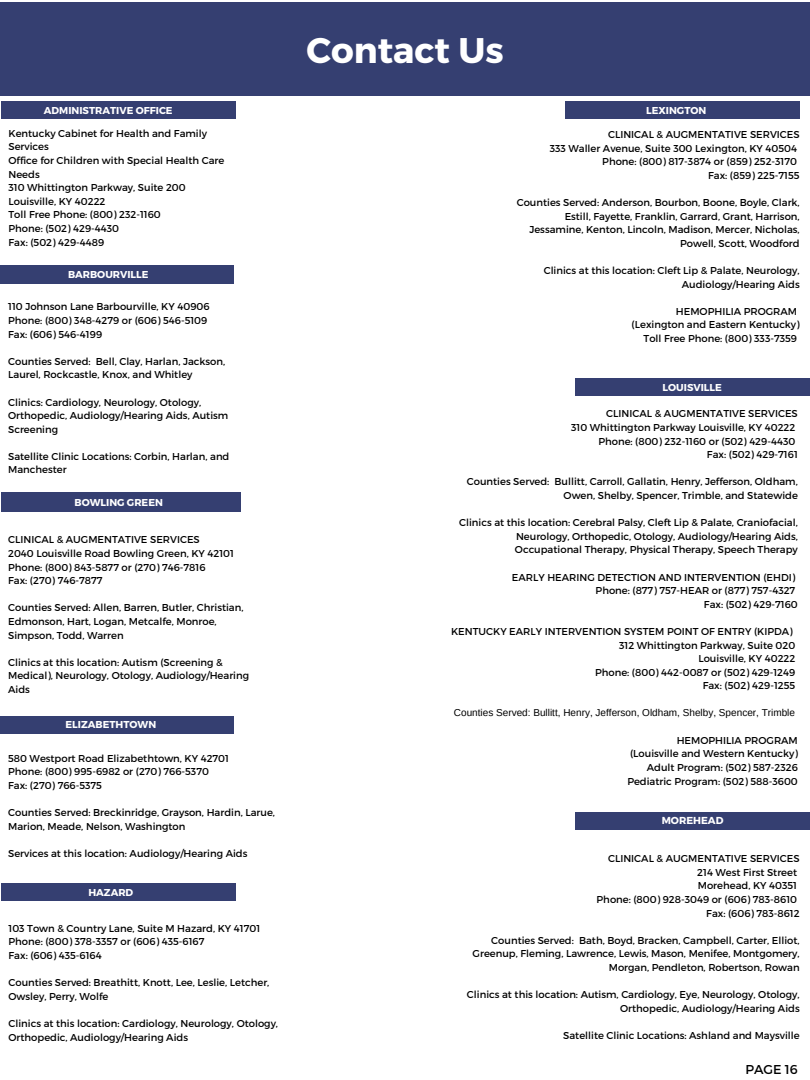
<style>
.page{position:relative;width:810px;height:1080px;background:#fff}
.page>*{position:absolute;margin:0;border:0;box-sizing:border-box;transform-origin:0 0}
.t1{font:700 35.62px "Montserrat";color:#fff}
.t2{font:12.88px "Montserrat";color:#000}
.t3{font:700 10.12px "Montserrat";color:#fff}
.t4{font:10px/13.6px "Montserrat";color:#000}
.t5{font:700 10px "Montserrat";color:#fff}
.t6{font:10px "Arimo";color:#000}
</style>
<div class="page">
<div style="left:0;top:3px;width:810px;height:93px;background:#353f71"></div>
<div style="left:0;top:265px;width:234px;height:19px;background:#353f71"></div>
<div style="left:1px;top:102px;width:235px;height:17px;background:#353f71"></div>
<div style="left:1px;top:492px;width:239px;height:19px;background:#353f71"></div>
<div style="left:0;top:716px;width:234px;height:17px;background:#353f71"></div>
<div style="left:1px;top:884px;width:235px;height:17px;background:#353f71"></div>
<div style="left:565px;top:102px;width:235px;height:17px;background:#353f71"></div>
<div style="left:575px;top:379px;width:235px;height:17px;background:#353f71"></div>
<div style="left:575px;top:812px;width:235px;height:17px;background:#353f71"></div>
<p class="t5" style="left:44px;top:104px;width:130px">ADMINISTRATIVE OFFICE</p>
<p class="t4" style="left:9px;top:126px;width:217px">Kentucky Cabinet for Health and Family<br>Services<br>Office for Children with Special Health Care<br>Needs<br>310 Whittington Parkway, Suite 200<br>Louisville, KY 40222<br>Toll Free Phone: (800) 232-1160<br>Phone: (502) 429-4430<br>Fax: (502) 429-4489</p>
<p class="t5" style="left:68px;top:268px;width:82px">BARBOURVILLE</p>
<p class="t4" style="left:8px;top:299px;width:203px">110 Johnson Lane Barbourville, KY 40906<br>Phone: (800) 348-4279 or (606) 546-5109<br>Fax: (606) 546-4199</p>
<p class="t4" style="left:8px;top:354px;width:219px">Counties Served: Bell, Clay, Harlan, Jackson,<br>Laurel, Rockcastle, Knox, and Whitley</p>
<p class="t4" style="left:8px;top:395px;width:222px">Clinics: Cardiology, Neurology, Otology,<br>Orthopedic, Audiology/Hearing Aids, Autism<br>Screening</p>
<p class="t4" style="left:8px;top:449px;width:223px">Satellite Clinic Locations: Corbin, Harlan, and<br>Manchester</p>
<p class="t5" style="left:75px;top:496px;width:90px">BOWLING GREEN</p>
<p class="t4" style="left:8px;top:533px;width:227px">CLINICAL &amp; AUGMENTATIVE SERVICES<br>2040 Louisville Road Bowling Green, KY 42101<br>Phone: (800) 843-5877 or (270) 746-7816<br>Fax: (270) 746-7877</p>
<p class="t4" style="left:8px;top:601px;width:237px">Counties Served: Allen, Barren, Butler, Christian,<br>Edmonson, Hart, Logan, Metcalfe, Monroe,<br>Simpson, Todd, Warren</p>
<p class="t4" style="left:8px;top:655px;width:243px">Clinics at this location: Autism (Screening &amp;<br>Medical), Neurology, Otology, Audiology/Hearing<br>Aids</p>
<p class="t5" style="left:66px;top:718px;width:92px">ELIZABETHTOWN</p>
<p class="t4" style="left:8px;top:751px;width:222px">580 Westport Road Elizabethtown, KY 42701<br>Phone: (800) 995-6982 or (270) 766-5370<br>Fax: (270) 766-5375</p>
<p class="t4" style="left:8px;top:805px;width:268px">Counties Served: Breckinridge, Grayson, Hardin, Larue,<br>Marion, Meade, Nelson, Washington</p>
<p class="t4" style="left:8px;top:846px;width:241px">Services at this location: Audiology/Hearing Aids</p>
<p class="t5" style="left:88px;top:886px;width:46px">HAZARD</p>
<p class="t4" style="left:9px;top:921px;width:253px">103 Town &amp; Country Lane, Suite M Hazard, KY 41701<br>Phone: (800) 378-3357 or (606) 435-6167<br>Fax: (606) 435-6164</p>
<p class="t4" style="left:9px;top:975px;width:262px">Counties Served: Breathitt, Knott, Lee, Leslie, Letcher,<br>Owsley, Perry, Wolfe</p>
<p class="t4" style="left:9px;top:1016px;width:271px">Clinics at this location: Cardiology, Neurology, Otology,<br>Orthopedic, Audiology/Hearing Aids</p>
<h1 class="t1" style="left:306px;top:28px;width:199px">Contact Us</h1>
<p class="t5" style="left:646px;top:104px;width:62px">LEXINGTON</p>
<p class="t4" style="left:550px;top:127px;width:251px;text-align:right">CLINICAL &amp; AUGMENTATIVE SERVICES<br>333 Waller Avenue, Suite 300 Lexington, KY 40504<br>Phone: (800) 817-3874 or (859) 252-3170<br>Fax: (859) 225-7155</p>
<p class="t4" style="left:517px;top:195px;width:284px;text-align:right">Counties Served: Anderson, Bourbon, Boone, Boyle, Clark, Estill, Fayette, Franklin, Garrard, Grant, Harrison, Jessamine, Kenton, Lincoln, Madison, Mercer, Nicholas, Powell, Scott, Woodford</p>
<p class="t4" style="left:544px;top:263px;width:257px;text-align:right">Clinics at this location: Cleft Lip &amp; Palate, Neurology,<br>Audiology/Hearing Aids</p>
<p class="t4" style="left:632px;top:304px;width:170px;text-align:right">HEMOPHILIA PROGRAM (Lexington and Eastern Kentucky)<br>Toll Free Phone: (800) 333-7359</p>
<p class="t5" style="left:663px;top:381px;width:61px">LOUISVILLE</p>
<p class="t4" style="left:571px;top:407px;width:228px;text-align:right">CLINICAL &amp; AUGMENTATIVE SERVICES<br>310 Whittington Parkway Louisville, KY 40222<br>Phone: (800) 232-1160 or (502) 429-4430<br>Fax: (502) 429-7161</p>
<p class="t4" style="left:467px;top:475px;width:333px;text-align:right">Counties Served: Bullitt, Carroll, Gallatin, Henry, Jefferson, Oldham,<br>Owen, Shelby, Spencer, Trimble, and Statewide</p>
<p class="t4" style="left:515px;top:515px;width:284px;text-align:justify;text-indent:-56px">Clinics at this location: Cerebral Palsy, Cleft Lip &amp; Palate, Craniofacial, Neurology, Orthopedic, Otology, Audiology/Hearing Aids, Occupational Therapy, Physical Therapy, Speech Therapy</p>
<p class="t4" style="left:512px;top:570px;width:287px;text-align:right">EARLY HEARING DETECTION AND INTERVENTION (EHDI)<br>Phone: (877) 757-HEAR or (877) 757-4327<br>Fax: (502) 429-7160</p>
<p class="t4" style="left:451px;top:624px;width:346px;text-align:right">KENTUCKY EARLY INTERVENTION SYSTEM POINT OF ENTRY (KIPDA)<br>312 Whittington Parkway, Suite 020<br>Louisville, KY 40222<br>Phone: (800) 442-0087 or (502) 429-1249<br>Fax: (502) 429-1255</p>
<p class="t6" style="left:454px;top:707px;width:343px">Counties Served: Bullitt, Henry, Jefferson, Oldham, Shelby, Spencer, Trimble</p>
<p class="t4" style="left:627px;top:733px;width:172px;text-align:right">HEMOPHILIA PROGRAM (Louisville and Western Kentucky)<br>Adult Program: (502) 587-2326<br>Pediatric Program: (502) 588-3600</p>
<p class="t3" style="left:662px;top:814px;width:63px">MOREHEAD</p>
<p class="t4" style="left:597px;top:851px;width:205px;text-align:right">CLINICAL &amp; AUGMENTATIVE SERVICES<br>214 West First Street<br>Morehead, KY 40351<br>Phone: (800) 928-3049 or (606) 783-8610<br>Fax: (606) 783-8612</p>
<p class="t4" style="left:473px;top:933px;width:329px;text-align:right">Counties Served: Bath, Boyd, Bracken, Campbell, Carter, Elliot,<br>Greenup, Fleming, Lawrence, Lewis, Mason, Menifee, Montgomery,<br>Morgan, Pendleton, Robertson, Rowan</p>
<p class="t4" style="left:467px;top:987px;width:334px;text-align:right">Clinics at this location: Autism, Cardiology, Eye, Neurology, Otology,<br>Orthopedic, Audiology/Hearing Aids</p>
<p class="t4" style="left:563px;top:1028px;width:238px">Satellite Clinic Locations: Ashland and Maysville</p>
<p class="t2" style="left:745px;top:1061px;width:54px">PAGE 16</p>
</div>
